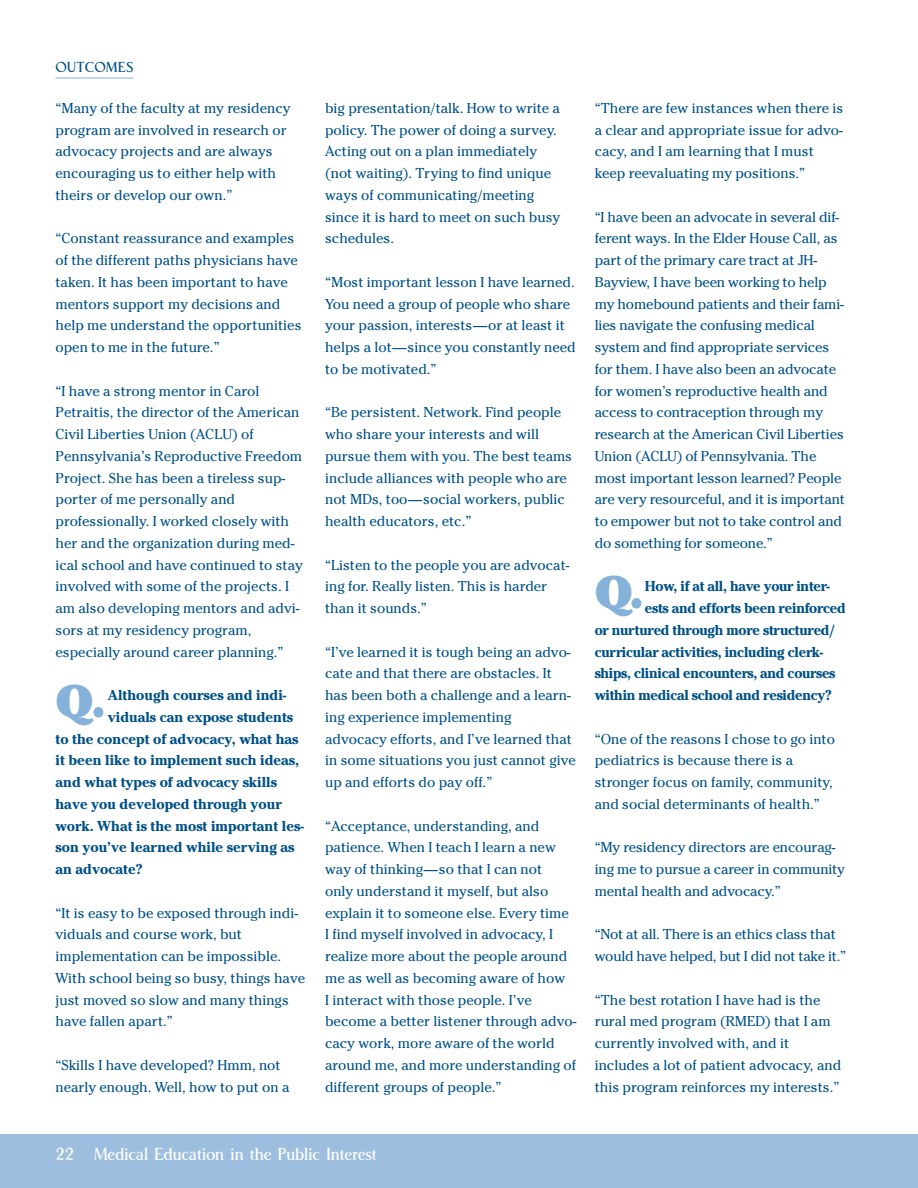
<style>
.page{position:relative;width:918px;height:1188px;background:#fff}
.page>*{position:absolute;margin:0;border:0;box-sizing:border-box;transform-origin:0 0}
.t1{font:900 45.15px "Cheltenham";color:#86b2d9}
.t2{font:18px "Central Station";letter-spacing:-.03em;color:#fff}
.t3{font:15px "Central Station";color:#005187}
.t4{font:14.25px/21.8px "Cheltenham";color:#005187}
.t5{font:700 14.25px "Cheltenham";color:#005187}
.t6{font:700 14.25px "Cheltenham";letter-spacing:-.02em;color:#005187}
</style>
<div class="page">
<div style="left:0;top:1134px;width:918px;height:54px;background:#9dbedf"></div>
<hr style="left:56px;top:78px;width:78px;height:1px;background:#86b2d9">
<p class="t3" style="left:56px;top:62px;width:80px">OUTCOMES</p>
<p class="t4" style="left:56px;top:98px;width:237px">“Many of the faculty at my residency program are involved in research or advocacy projects and are always encouraging us to either help with theirs or develop our own.”</p>
<p class="t4" style="left:56px;top:229px;width:248px">“Constant reassurance and examples of the different paths physicians have taken. It has been important to have mentors support my decisions and help me understand the opportunities open to me in the future.”</p>
<p class="t4" style="left:56px;top:381px;width:249px">“I have a strong mentor in Carol Petraitis, the director of the American Civil Liberties Union (ACLU) of Pennsylvania’s Reproductive Freedom Project. She has been a tireless sup&shy;porter of me personally and professionally. I worked closely with her and the organization during med&shy;ical school and have continued to stay involved with some of the projects. I am also developing mentors and advi&shy;sors at my residency program, especially around career planning.”</p>
<h1 class="t1" style="left:56px;top:685px;width:51px">Q.</h1>
<p class="t5" style="left:108px;top:690px;width:180px">Although courses and indi-</p>
<p class="t5" style="left:108px;top:712px;width:187px">viduals can expose students</p>
<p class="t5" style="left:55px;top:733px;width:245px">to the concept of advocacy, what has</p>
<p class="t5" style="left:55px;top:755px;width:245px">it been like to implement such ideas,</p>
<p class="t5" style="left:55px;top:777px;width:223px">and what types of advocacy skills</p>
<p class="t5" style="left:55px;top:799px;width:228px">have you developed through your</p>
<p class="t5" style="left:55px;top:820px;width:250px">work. What is the most important les-</p>
<p class="t5" style="left:55px;top:842px;width:241px">son you’ve learned while serving as</p>
<p class="t5" style="left:55px;top:864px;width:89px">an advocate?</p>
<p class="t4" style="left:55px;top:903px;width:251px">“It is easy to be exposed through indi&shy;viduals and course work, but implementation can be impossible.<br>With school being so busy, things have just moved so slow and many things have fallen apart.”</p>
<p class="t4" style="left:55px;top:1055px;width:235px">“Skills I have developed? Hmm, not nearly enough. Well, how to put on a</p>
<p class="t4" style="left:325px;top:98px;width:237px">big presentation/talk. How to write a policy. The power of doing a survey.<br>Acting out on a plan immediately (not waiting). Trying to find unique ways of communicating/meeting since it is hard to meet on such busy schedules.</p>
<p class="t4" style="left:325px;top:272px;width:252px">“Most important lesson I have learned.<br>You need a group of people who share your passion, interests—or at least it helps a lot—since you constantly need to be motivated.”</p>
<p class="t4" style="left:325px;top:403px;width:249px">“Be persistent. Network. Find people who share your interests and will pursue them with you. The best teams include alliances with people who are not MDs, too—social workers, public health educators, etc.”</p>
<p class="t4" style="left:325px;top:555px;width:246px">“Listen to the people you are advocat&shy;ing for. Really listen. This is harder than it sounds.”</p>
<p class="t4" style="left:325px;top:642px;width:252px">“I’ve learned it is tough being an advo&shy;cate and that there are obstacles. It has been both a challenge and a learn&shy;ing experience implementing advocacy efforts, and I’ve learned that in some situations you just cannot give up and efforts do pay off.”</p>
<p class="t4" style="left:325px;top:816px;width:253px">“Acceptance, understanding, and patience. When I teach I learn a new way of thinking—so that I can not<br>only understand it myself, but also explain it to someone else. Every time I find myself involved in advocacy, I realize more about the people around me as well as becoming aware of how<br>I interact with those people. I’ve become a better listener through advo&shy;cacy work, more aware of the world around me, and more understanding of different groups of people.”</p>
<p class="t4" style="left:595px;top:98px;width:250px">“There are few instances when there is a clear and appropriate issue for advo&shy;cacy, and I am learning that I must keep reevaluating my positions.”</p>
<p class="t4" style="left:595px;top:207px;width:252px">“I have been an advocate in several dif&shy;ferent ways. In the Elder House Call, as part of the primary care tract at JH-Bayview, I have been working to help my homebound patients and their fami&shy;lies navigate the confusing medical system and find appropriate services for them. I have also been an advocate for women’s reproductive health and access to contraception through my research at the American Civil Liberties Union (ACLU) of Pennsylvania. The most important lesson learned? People are very resourceful, and it is important to empower but not to take control and do something for someone.”</p>
<h1 class="t1" style="left:595px;top:577px;width:50px">Q.</h1>
<p class="t6" style="left:645px;top:581px;width:187px">How, if at all, have your inter-</p>
<p class="t6" style="left:645px;top:603px;width:202px">ests and efforts been reinforced</p>
<p class="t6" style="left:595px;top:625px;width:241px">or nurtured through more structured/</p>
<p class="t6" style="left:595px;top:646px;width:230px">curricular activities, including clerk-</p>
<p class="t6" style="left:595px;top:668px;width:242px">ships, clinical encounters, and courses</p>
<p class="t6" style="left:595px;top:690px;width:239px">within medical school and residency?</p>
<p class="t4" style="left:595px;top:729px;width:242px">“One of the reasons I chose to go into pediatrics is because there is a stronger focus on family, community, and social determinants of health.”</p>
<p class="t4" style="left:595px;top:838px;width:252px">“My residency directors are encourag&shy;ing me to pursue a career in community mental health and advocacy.”</p>
<p class="t4" style="left:595px;top:925px;width:253px">“Not at all. There is an ethics class that would have helped, but I did not take it.”</p>
<p class="t4" style="left:595px;top:990px;width:248px">“The best rotation I have had is the rural med program (RMED) that I am currently involved with, and it includes a lot of patient advocacy, and this program reinforces my interests.”</p>
<p class="t2" style="left:56px;top:1147px;width:323px">22 Medical Education in the Public Interest</p>
</div>
